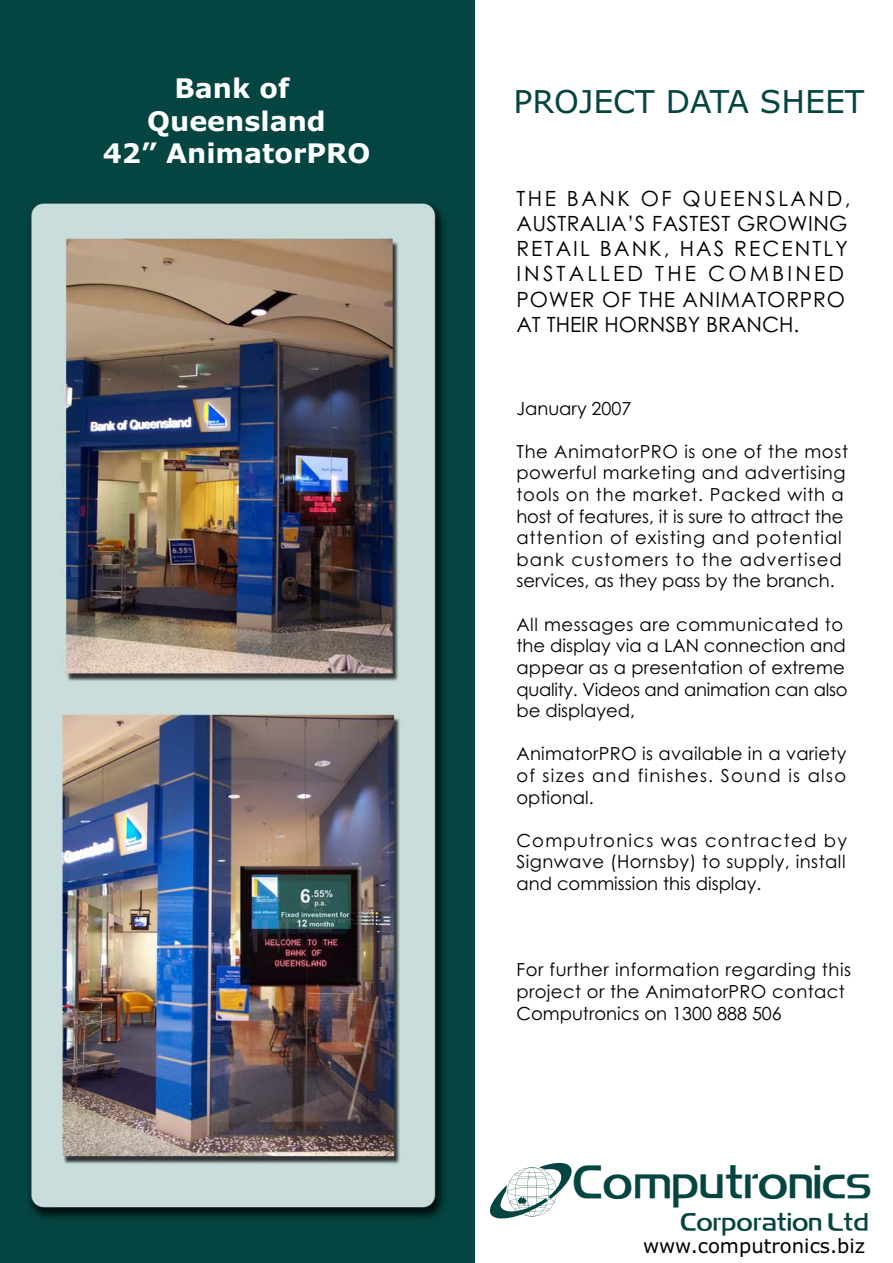
<style>
.page{position:relative;width:893px;height:1263px;background:#fff}
.page>*{position:absolute;margin:0;border:0;box-sizing:border-box;transform-origin:0 0}
.t1{font:47.1px "Simplix S Si";color:#044541}
.t2{font:31.5px "Verdana";color:#044541}
.t3{font:700 27px/32.4px "Verdana";color:#fff;text-align:center}
.t4{font:25.2px "Simplix S Si";color:#044541}
.t5{font:21px/25.2px "Century Gothic";letter-spacing:.04em;color:#000}
.t6{font:19.65px "Verdana";color:#000}
.t7{font:18px/21.6px "Century Gothic";letter-spacing:.02em;color:#000}
.t8{font:18px/21.6px "Century Gothic";color:#000}
</style>
<div class="page">
<div style="left:0;top:0;width:474px;height:1263px;background:#044541"></div>
<svg style="left:489px;top:1162px;width:83px;height:57px"></svg>
<img style="left:28px;top:202px;width:415px;height:1016px">
<h3 class="t3" style="left:103px;top:73px;width:269px">Bank of<br>Queensland<br>42” AnimatorPRO</h3>
<h2 class="t2" style="left:513px;top:83px;width:352px">PROJECT DATA SHEET</h2>
<p class="t5" style="left:516px;top:188px;width:336px">THE BANK OF QUEENSLAND,<br>AUSTRALIA’S FASTEST GROWING<br>RETAIL BANK, HAS RECENTLY<br>INSTALLED THE COMBINED<br>POWER OF THE ANIMATORPRO<br>AT THEIR HORNSBY BRANCH.</p>
<p class="t8" style="left:516px;top:399px;width:117px">January 2007</p>
<p class="t7" style="left:516px;top:442px;width:333px">The AnimatorPRO is one of the most powerful marketing and advertising tools on the market. Packed with a host of features, it is sure to attract the attention of existing and potential bank customers to the advertised services, as they pass by the branch.</p>
<p class="t8" style="left:516px;top:615px;width:333px">All messages are communicated to the display via a LAN connection and appear as a presentation of extreme quality. Videos and animation can also be displayed,</p>
<p class="t7" style="left:516px;top:745px;width:332px;text-align:justify">AnimatorPRO is available in a variety of sizes and finishes. Sound is also optional.</p>
<p class="t7" style="left:516px;top:831px;width:332px;text-align:justify">Computronics was contracted by Signwave (Hornsby) to supply, install and commission this display.</p>
<p class="t7" style="left:516px;top:961px;width:336px">For further information regarding this project or the AnimatorPRO contact<br>Computronics on 1300 888 506</p>
<h1 class="t1" style="left:574px;top:1155px;width:300px">Computronics</h1>
<h3 class="t4" style="left:681px;top:1207px;width:189px">Corporation Ltd</h3>
<p class="t6" style="left:643px;top:1235px;width:224px">www.computronics.biz</p>
</div>
